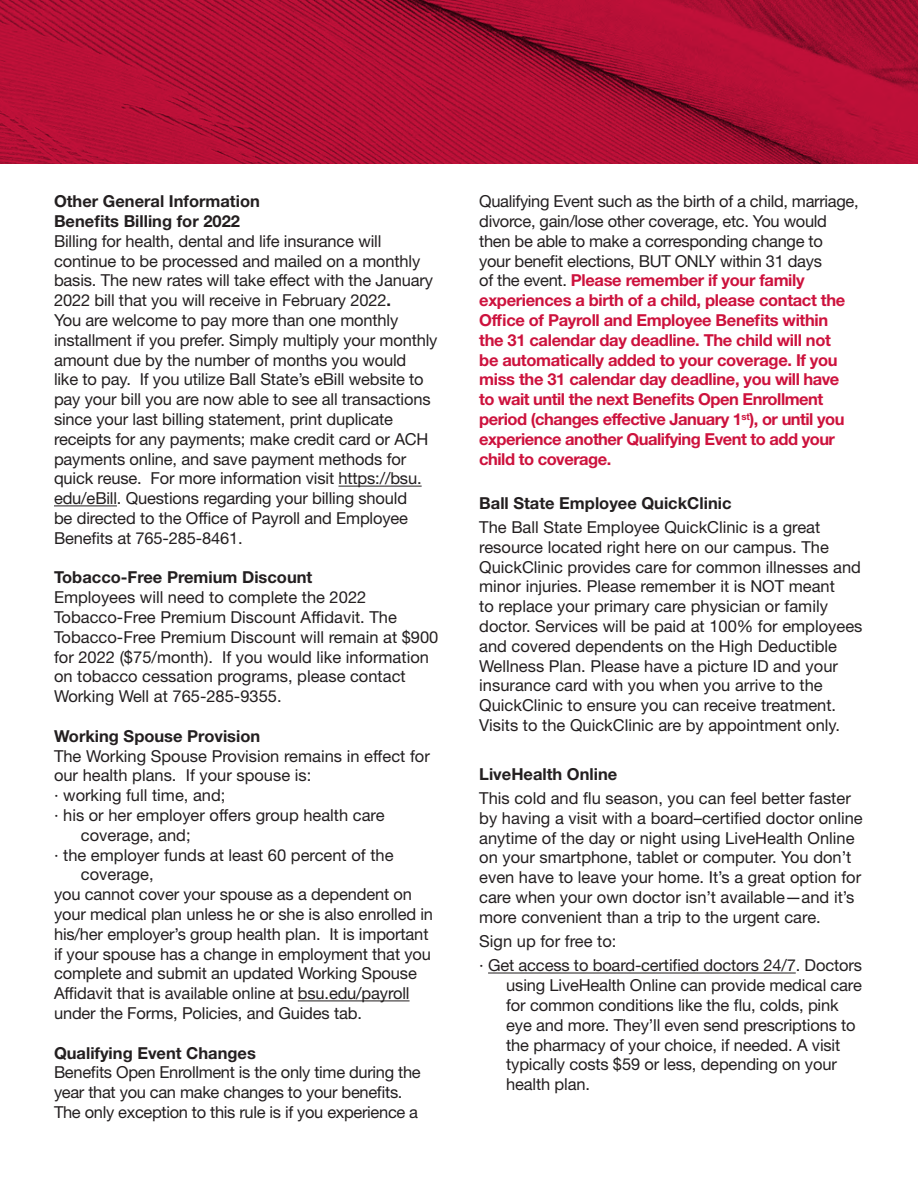
<style>
.page{position:relative;width:918px;height:1188px;background:#fff}
.page>*{position:absolute;margin:0;border:0;box-sizing:border-box;transform-origin:0 0}
.t1{font:16.5px/19.8px "Helvetica Neue LT Std";letter-spacing:-.01em;color:#231f20}
.t2{font:700 16.5px/19.8px "Helvetica Neue LT Std";letter-spacing:-.02em;color:#cd123d}
.t3{font:700 16.5px/19.8px "Helvetica Neue LT Std";color:#231f20}
.s1{font-weight:700}
.s2{font-weight:400;color:#231f20}
</style>
<div class="page">
<svg style="left:0;top:0;width:918px;height:164px;background:#ae0e34"></svg>
<hr style="left:339px;top:486px;width:83px;height:1px;background:#231f20">
<hr style="left:54px;top:505px;width:63px;height:1px;background:#231f20">
<hr style="left:298px;top:1000px;width:112px;height:1px;background:#231f20">
<hr style="left:488px;top:973px;width:308px;height:1px;background:#231f20">
<p class="t3" style="left:54px;top:191px;width:207px">Other General Information<br>Benefits Billing for 2022</p>
<p class="t1" style="left:54px;top:231px;width:385px">Billing for health, dental and life insurance will continue to be processed and mailed on a monthly basis. The new rates will take effect with the January 2022 bill that you will receive in February 2022<span class="s1">.<br></span>You are welcome to pay more than one monthly installment if you prefer. Simply multiply your monthly amount due by the number of months you would<br>like to pay. If you utilize Ball State’s eBill website to pay your bill you are now able to see all transactions since your last billing statement, print duplicate receipts for any payments; make credit card or ACH payments online, and save payment methods for quick reuse. For more information visit https://bsu. edu/eBill. Questions regarding your billing should<br>be directed to the Office of Payroll and Employee Benefits at 765-285-8461.</p>
<p class="t3" style="left:54px;top:567px;width:260px">Tobacco-Free Premium Discount</p>
<p class="t1" style="left:54px;top:587px;width:386px">Employees will need to complete the 2022<br>Tobacco-Free Premium Discount Affidavit. The Tobacco-Free Premium Discount will remain at $900 for 2022 ($75/month). If you would like information on tobacco cessation programs, please contact Working Well at 765-285-9355.</p>
<p class="t3" style="left:54px;top:726px;width:208px">Working Spouse Provision</p>
<p class="t1" style="left:54px;top:746px;width:377px">The Working Spouse Provision remains in effect for</p>
<p class="t1" style="left:54px;top:765px;width:259px">our health plans. If your spouse is:</p>
<p class="t1" style="left:54px;top:785px;width:173px">· working full time, and;</p>
<p class="t1" style="left:54px;top:805px;width:332px">· his or her employer offers group health care</p>
<p class="t1" style="left:81px;top:825px;width:111px">coverage, and;</p>
<p class="t1" style="left:54px;top:845px;width:341px">· the employer funds at least 60 percent of the</p>
<p class="t1" style="left:81px;top:864px;width:74px">coverage,</p>
<p class="t1" style="left:54px;top:884px;width:360px">you cannot cover your spouse as a dependent on</p>
<p class="t1" style="left:54px;top:904px;width:381px">your medical plan unless he or she is also enrolled in</p>
<p class="t1" style="left:54px;top:924px;width:376px">his/her employer’s group health plan. It is important</p>
<p class="t1" style="left:54px;top:944px;width:379px">if your spouse has a change in employment that you</p>
<p class="t1" style="left:54px;top:963px;width:364px">complete and submit an updated Working Spouse</p>
<p class="t1" style="left:54px;top:983px;width:357px">Affidavit that is available online at bsu.edu/payroll</p>
<p class="t1" style="left:54px;top:1003px;width:310px">under the Forms, Policies, and Guides tab.</p>
<p class="t3" style="left:54px;top:1043px;width:203px">Qualifying Event Changes</p>
<p class="t1" style="left:54px;top:1062px;width:368px">Benefits Open Enrollment is the only time during the year that you can make changes to your benefits.<br>The only exception to this rule is if you experience a</p>
<p class="t2" style="left:479px;top:191px;width:381px"><span class="s2">Qualifying Event such as the birth of a child, marriage, divorce, gain/lose other coverage, etc. You would then be able to make a corresponding change to<br>your benefit elections, BUT ONLY within 31 days<br>of the event.</span> Please remember if your family experiences a birth of a child, please contact the Office of Payroll and Employee Benefits within<br>the 31 calendar day deadline. The child will not<br>be automatically added to your coverage. If you miss the 31 calendar day deadline, you will have to wait until the next Benefits Open Enrollment period (changes effective January 1<sup>st</sup>), or until you experience another Qualifying Event to add your child to coverage.</p>
<p class="t3" style="left:479px;top:493px;width:254px">Ball State Employee QuickClinic</p>
<p class="t1" style="left:479px;top:517px;width:385px">The Ball State Employee QuickClinic is a great resource located right here on our campus. The QuickClinic provides care for common illnesses and minor injuries. Please remember it is NOT meant<br>to replace your primary care physician or family doctor. Services will be paid at 100% for employees and covered dependents on the High Deductible Wellness Plan. Please have a picture ID and your insurance card with you when you arrive to the QuickClinic to ensure you can receive treatment.<br>Visits to the QuickClinic are by appointment only.</p>
<p class="t3" style="left:479px;top:764px;width:140px">LiveHealth Online</p>
<p class="t1" style="left:479px;top:788px;width:385px">This cold and flu season, you can feel better faster by having a visit with a board–certified doctor online anytime of the day or night using LiveHealth Online on your smartphone, tablet or computer. You don’t even have to leave your home. It’s a great option for care when your own doctor isn’t available—and it’s more convenient than a trip to the urgent care.</p>
<p class="t1" style="left:479px;top:929px;width:384px;line-height:24.3px">Sign up for free to:<br>· Get access to board-certified doctors 24/7. Doctors</p>
<p class="t1" style="left:506px;top:975px;width:357px">using LiveHealth Online can provide medical care for common conditions like the flu, colds, pink eye and more. They’ll even send prescriptions to the pharmacy of your choice, if needed. A visit typically costs $59 or less, depending on your health plan.</p>
</div>
